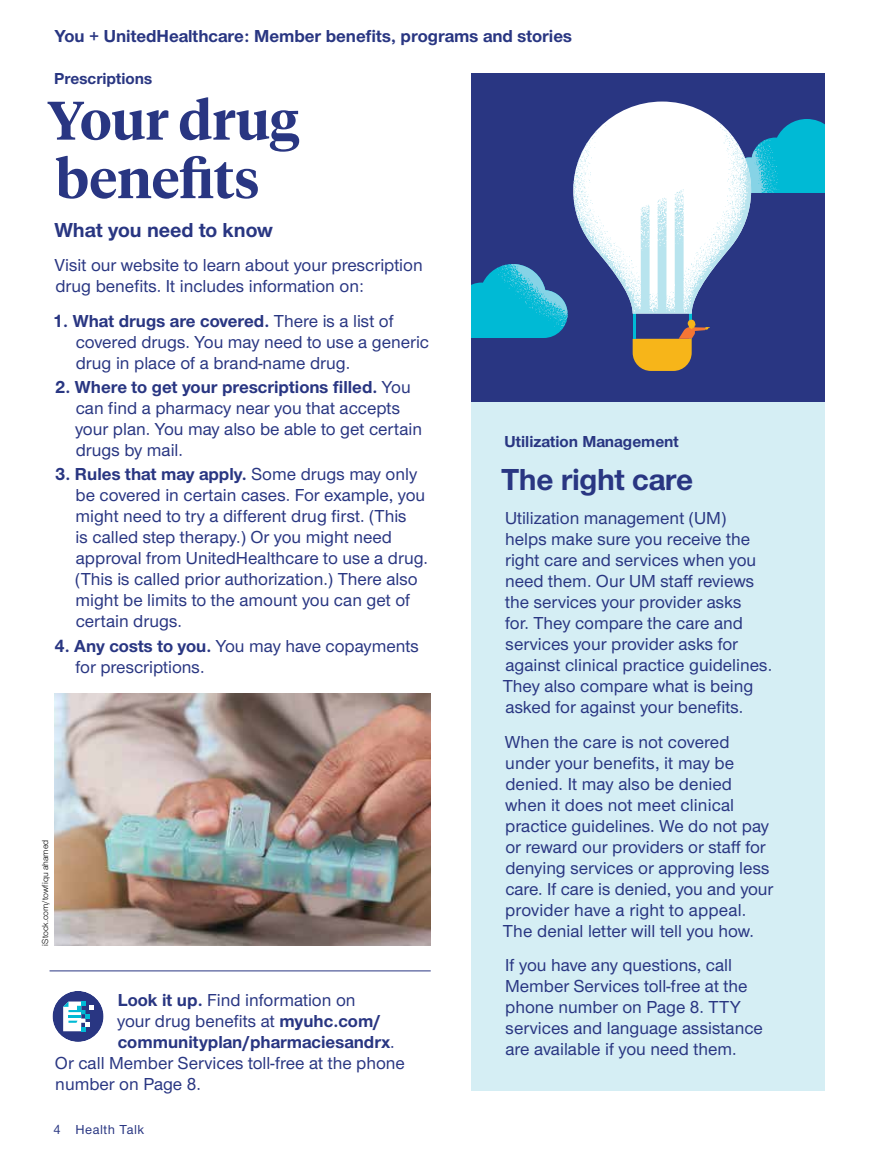
<style>
.page{position:relative;width:878px;height:1161px;background:#fff}
.page>*{position:absolute;margin:0;border:0;box-sizing:border-box;transform-origin:0 0}
.t1{font:600 54px/58.5px "UHC Serif Headline";color:#293682}
.Hed_sans_primary_AMC{font:700 31.5px "UHC Sans";letter-spacing:-.01em;color:#293682}
.t2{font:700 21px "UHC Sans";color:#293682}
.Sans_no_indent_AMC{font:500 18px/21px "UHC Sans";color:#293682}
.t3{font:700 18px "UHC Sans";color:#293682}
.t4{font:700 16.5px "UHC Sans";color:#293682}
.Folio_V_AMC{font:500 13.5px "UHC Sans";letter-spacing:.04em;color:#293682}
.Legal_language_AMC{font:9px "UHC Sans";color:#000}
.s1{font-weight:700}
.s2{font-weight:500}
</style>
<div class="page">
<hr style="left:50px;top:971px;width:381px;height:1px;background:#293682">
<div style="left:53px;top:991px;width:51px;height:51px;background:#293682;border-radius:50%"></div>
<svg style="left:63px;top:1002px;width:31px;height:29px"></svg>
<img style="left:55px;top:694px;width:376px;height:252px">
<div style="left:471px;top:73px;width:353px;height:1018px;background:#d5eef4"></div>
<div style="left:471px;top:73px;width:353px;height:329px;background:#293682"></div>
<svg style="left:471px;top:264px;width:96px;height:74px"></svg>
<svg style="left:573px;top:102px;width:251px;height:269px"></svg>
<p class="t3" style="left:55px;top:24px;width:519px">You + UnitedHealthcare: Member benefits, programs and stories</p>
<p class="t4" style="left:54px;top:67px;width:100px">Prescriptions</p>
<h1 class="t1" style="left:47px;top:89px;width:253px">Your drug benefits</h1>
<p class="t2" style="left:54px;top:216px;width:220px">What you need to know</p>
<p class="Sans_no_indent_AMC" style="left:55px;top:254px;width:370px">Visit our website to learn about your prescription drug benefits. It includes information on:</p>
<p class="Sans_no_indent_AMC" style="left:76px;top:310px;width:355px;text-indent:-23px"><span class="s1">1. What drugs are covered.</span> There is a list of covered drugs. You may need to use a generic drug in place of a brand-name drug.</p>
<p class="Sans_no_indent_AMC" style="left:75px;top:376px;width:348px;text-indent:-20px"><span class="s1">2. Where to get your prescriptions filled.</span> You can find a pharmacy near you that accepts your plan. You may also be able to get certain drugs by mail.</p>
<p class="Sans_no_indent_AMC" style="left:75px;top:463px;width:354px;text-indent:-20px"><span class="s1">3. Rules that may apply.</span> Some drugs may only be covered in certain cases. For example, you might need to try a different drug first. (This<br>is called step therapy.) Or you might need approval from UnitedHealthcare to use a drug. (This is called prior authorization.) There also might be limits to the amount you can get of certain drugs.</p>
<p class="Sans_no_indent_AMC" style="left:75px;top:634px;width:345px;text-indent:-21px"><span class="s1">4. Any costs to you.</span> You may have copayments for prescriptions.</p>
<p class="Legal_language_AMC" style="left:39px;top:946px;width:107px;rotate:-90deg">iStock.com/towfiqu ahamed</p>
<p class="Sans_no_indent_AMC" style="left:118px;top:989px;width:239px"><span class="s1">Look it up.</span> Find information on</p>
<p class="Sans_no_indent_AMC" style="left:117px;top:1010px;width:265px">your drug benefits at <span class="s1">myuhc.com/</span></p>
<p class="t3" style="left:118px;top:1030px;width:278px">communityplan/pharmaciesandrx<span class="s2">.</span></p>
<p class="Sans_no_indent_AMC" style="left:55px;top:1052px;width:351px">Or call Member Services toll-free at the phone</p>
<p class="Sans_no_indent_AMC" style="left:55px;top:1073px;width:147px">number on Page 8.</p>
<p class="Folio_V_AMC" style="left:54px;top:1120px;width:92px">4 Health Talk</p>
<p class="t4" style="left:504px;top:430px;width:176px">Utilization Management</p>
<p class="Hed_sans_primary_AMC" style="left:501px;top:458px;width:193px">The right care</p>
<p class="Sans_no_indent_AMC" style="left:503px;top:507px;width:271px">Utilization management (UM)<br>helps make sure you receive the right care and services when you need them. Our UM staff reviews the services your provider asks<br>for. They compare the care and services your provider asks for against clinical practice guidelines.<br>They also compare what is being asked for against your benefits.</p>
<p class="Sans_no_indent_AMC" style="left:503px;top:730px;width:272px">When the care is not covered under your benefits, it may be denied. It may also be denied when it does not meet clinical practice guidelines. We do not pay or reward our providers or staff for denying services or approving less care. If care is denied, you and your provider have a right to appeal.<br>The denial letter will tell you how.</p>
<p class="Sans_no_indent_AMC" style="left:505px;top:954px;width:259px">If you have any questions, call<br>Member Services toll-free at the phone number on Page 8. TTY services and language assistance are available if you need them.</p>
</div>
